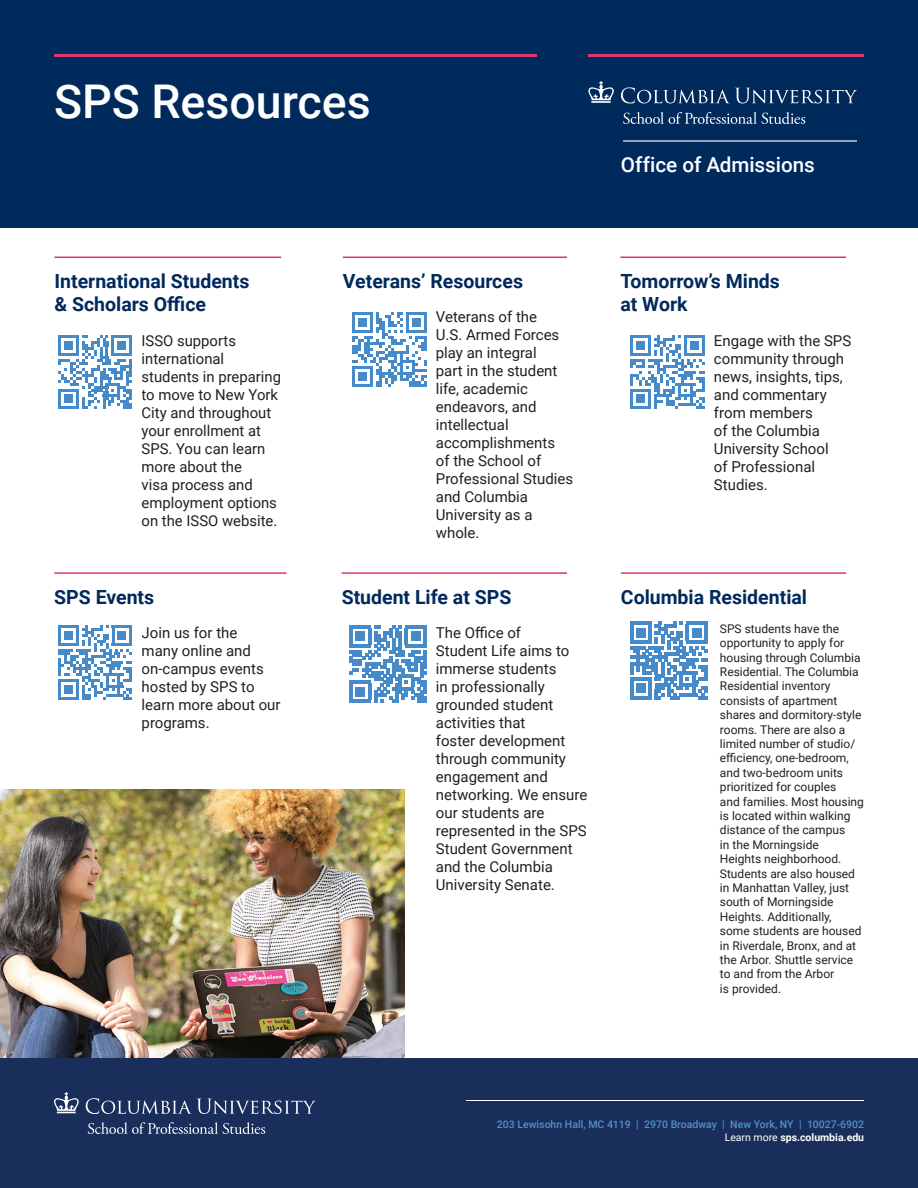
<style>
.page{position:relative;width:918px;height:1188px;background:#fff}
.page>*{position:absolute;margin:0;border:0;box-sizing:border-box;transform-origin:0 0}
.Program_Title{font:500 46.5px "Roboto";color:#fff}
.t1{font:500 20.7px "Roboto";letter-spacing:-.005em;color:#fff}
.t2{font:700 19.5px/23.4px "Roboto";color:#00295c}
.t3{font:15px/18px "Roboto";color:#231f20}
.t4{font:12px/14.4px "Roboto";color:#231f20}
.contact_info_line_2{font:500 10.5px "Roboto";color:#5090cc}
.URL_pg2{font:700 10.5px "Roboto";color:#fff}
.s1{font-weight:400}
</style>
<div class="page">
<div style="left:0;top:0;width:918px;height:228px;background:#00295c"></div>
<hr style="left:54px;top:54px;width:483px;height:3px;background:#dd3472">
<hr style="left:588px;top:54px;width:276px;height:3px;background:#dd3472">
<svg style="left:621px;top:87px;width:236px;height:17px"></svg>
<svg style="left:588px;top:81px;width:26px;height:22px"></svg>
<svg style="left:623px;top:112px;width:182px;height:12px"></svg>
<hr style="left:623px;top:140px;width:234px;height:2px;background:#fff">
<svg style="left:58px;top:335px;width:74px;height:74px"></svg>
<hr style="left:58px;top:406px;width:21px;height:3px;background:#468ac9">
<div style="left:64px;top:394px;width:9px;height:9px;background:#468ac9"></div>
<hr style="left:54px;top:257px;width:227px;height:1px;background:#dd3472">
<svg style="left:352px;top:312px;width:75px;height:75px"></svg>
<hr style="left:352px;top:384px;width:21px;height:3px;background:#468ac9">
<div style="left:358px;top:372px;width:9px;height:9px;background:#468ac9"></div>
<hr style="left:343px;top:257px;width:224px;height:1px;background:#dd3472">
<svg style="left:630px;top:335px;width:75px;height:74px"></svg>
<hr style="left:630px;top:406px;width:21px;height:3px;background:#468ac9">
<div style="left:636px;top:394px;width:9px;height:9px;background:#468ac9"></div>
<hr style="left:620px;top:257px;width:226px;height:1px;background:#dd3472">
<svg style="left:58px;top:625px;width:74px;height:75px"></svg>
<hr style="left:58px;top:697px;width:21px;height:3px;background:#468ac9">
<div style="left:64px;top:685px;width:9px;height:9px;background:#468ac9"></div>
<hr style="left:54px;top:572px;width:232px;height:2px;background:#dd3472">
<hr style="left:342px;top:572px;width:225px;height:2px;background:#dd3472">
<svg style="left:350px;top:626px;width:76px;height:76px"></svg>
<hr style="left:350px;top:699px;width:21px;height:3px;background:#468ac9">
<div style="left:356px;top:687px;width:9px;height:9px;background:#468ac9"></div>
<svg style="left:630px;top:622px;width:78px;height:77px"></svg>
<hr style="left:630px;top:696px;width:22px;height:3px;background:#468ac9">
<div style="left:636px;top:684px;width:10px;height:9px;background:#468ac9"></div>
<hr style="left:621px;top:572px;width:225px;height:2px;background:#dd3472">
<img style="left:0;top:790px;width:405px;height:268px">
<div style="left:0;top:1058px;width:918px;height:130px;background:#192e5a"></div>
<hr style="left:466px;top:1100px;width:398px;height:1px;background:#fff">
<svg style="left:86px;top:1098px;width:230px;height:16px"></svg>
<svg style="left:54px;top:1092px;width:25px;height:21px"></svg>
<svg style="left:88px;top:1122px;width:177px;height:12px"></svg>
<p class="Program_Title" style="left:54px;top:69px;width:318px">SPS Resources</p>
<p class="t2" style="left:54px;top:269px;width:196px">International Students &amp; Scholars Office</p>
<p class="t3" style="left:142px;top:331px;width:141px">ISSO supports international students in preparing to move to New York<br>City and throughout your enrollment at<br>SPS. You can learn more about the<br>visa process and employment options on the ISSO website.</p>
<p class="t2" style="left:343px;top:269px;width:182px">Veterans’ Resources</p>
<p class="t3" style="left:436px;top:307px;width:139px">Veterans of the<br>U.S. Armed Forces play an integral<br>part in the student life, academic endeavors, and intellectual accomplishments<br>of the School of<br>Professional Studies and Columbia<br>University as a whole.</p>
<p class="t1" style="left:621px;top:150px;width:196px">Office of Admissions</p>
<p class="t2" style="left:620px;top:269px;width:161px">Tomorrow’s Minds at Work</p>
<p class="t3" style="left:714px;top:331px;width:139px">Engage with the SPS community through news, insights, tips, and commentary from members<br>of the Columbia<br>University School<br>of Professional<br>Studies.</p>
<p class="t2" style="left:54px;top:584px;width:101px">SPS Events</p>
<p class="t2" style="left:342px;top:584px;width:171px">Student Life at SPS</p>
<p class="t3" style="left:436px;top:623px;width:153px">The Office of<br>Student Life aims to immerse students<br>in professionally grounded student activities that<br>foster development through community engagement and networking. We ensure our students are represented in the SPS<br>Student Government and the Columbia<br>University Senate.</p>
<p class="t4" style="left:720px;top:621px;width:146px">SPS students have the opportunity to apply for housing through Columbia<br>Residential. The Columbia<br>Residential inventory consists of apartment shares and dormitory-style rooms. There are also a limited number of studio/ efficiency, one-bedroom, and two-bedroom units prioritized for couples<br>and families. Most housing is located within walking distance of the campus<br>in the Morningside<br>Heights neighborhood.<br>Students are also housed in Manhattan Valley, just south of Morningside<br>Heights. Additionally, some students are housed in Riverdale, Bronx, and at the Arbor. Shuttle service to and from the Arbor<br>is provided.</p>
<p class="t2" style="left:621px;top:584px;width:188px">Columbia Residential</p>
<p class="t3" style="left:142px;top:623px;width:141px">Join us for the<br>many online and on-campus events hosted by SPS to learn more about our programs.</p>
<p class="contact_info_line_2" style="left:497px;top:1117px;width:369px">203 Lewisohn Hall, MC 4119 | 2970 Broadway | New York, NY | 10027-6902</p>
<p class="URL_pg2" style="left:725px;top:1130px;width:141px"><span class="s1">Learn more</span> sps.columbia.edu</p>
</div>
